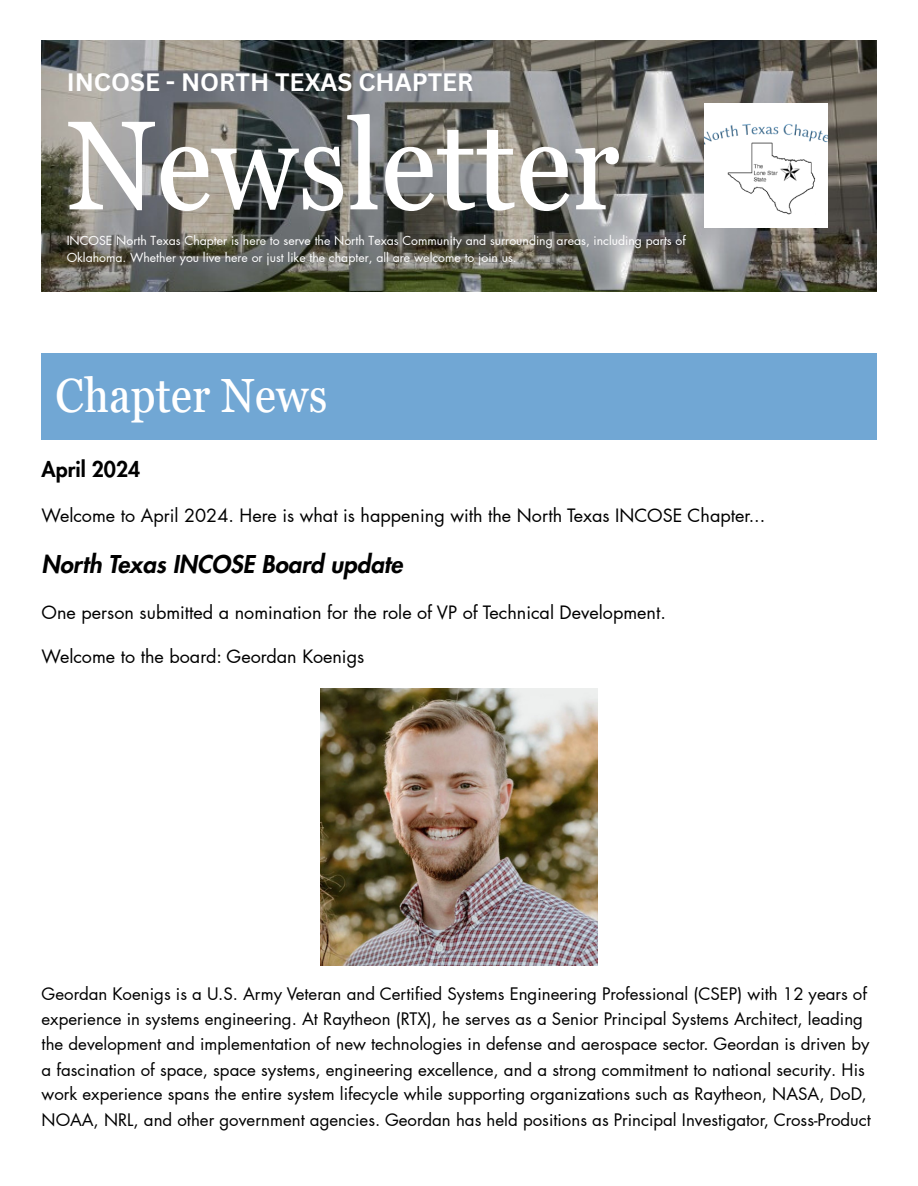
<style>
.page{position:relative;width:918px;height:1186px;background:#fff}
.page>*{position:absolute;margin:0;border:0;box-sizing:border-box;transform-origin:0 0}
.t1{font:condensed 126.3px "Georgia Pro";color:#fff}
.t2{font:condensed 48px "Georgia Pro";color:#fff}
.t3{font:700 24.45px "Canva Sans";color:#fff}
.t4{font:italic 800 24px "Futura LT Pro";color:#000}
.t5{font:800 21px "Futura LT Pro";color:#000}
.t6{font:18px "Futura LT Pro";color:#000}
.t7{font:16.95px/25.2px "Futura LT Pro";color:#000}
.t8{font:12.3px/17.1px "Futura LT Pro";color:#fff}
</style>
<div class="page">
<img style="left:42px;top:40px;width:834px;height:251px">
<img style="left:704px;top:104px;width:124px;height:124px">
<div style="left:42px;top:353px;width:834px;height:86px;background:#71a7d4"></div>
<img style="left:321px;top:689px;width:276px;height:276px">
<p class="t3" style="left:67px;top:65px;width:408px">INCOSE - NORTH TEXAS CHAPTER</p>
<p class="t1" style="left:67px;top:94px;width:554px">Newsletter</p>
<p class="t8" style="left:67px;top:232px;width:621px">INCOSE North Texas Chapter is here to serve the North Texas Community and surrounding areas, including parts of<br>Oklahoma. Whether you live here or just like the chapter, all are welcome to join us.</p>
<p class="t2" style="left:55px;top:368px;width:274px">Chapter News</p>
<p class="t5" style="left:42px;top:460px;width:100px">April 2024</p>
<p class="t6" style="left:42px;top:507px;width:725px">Welcome to April 2024. Here is what is happening with the North Texas INCOSE Chapter...</p>
<p class="t4" style="left:42px;top:553px;width:362px">North Texas INCOSE Board update</p>
<p class="t6" style="left:42px;top:604px;width:626px">One person submitted a nomination for the role of VP of Technical Development.</p>
<p class="t6" style="left:42px;top:648px;width:324px">Welcome to the board: Geordan Koenigs</p>
<p class="t7" style="left:42px;top:982px;width:831px">Geordan Koenigs is a U.S. Army Veteran and Certified Systems Engineering Professional (CSEP) with 12 years of experience in systems engineering. At Raytheon (RTX), he serves as a Senior Principal Systems Architect, leading the development and implementation of new technologies in defense and aerospace sector. Geordan is driven by a fascination of space, space systems, engineering excellence, and a strong commitment to national security. His work experience spans the entire system lifecycle while supporting organizations such as Raytheon, NASA, DoD, NOAA, NRL, and other government agencies. Geordan has held positions as Principal Investigator, Cross-Product</p>
</div>
